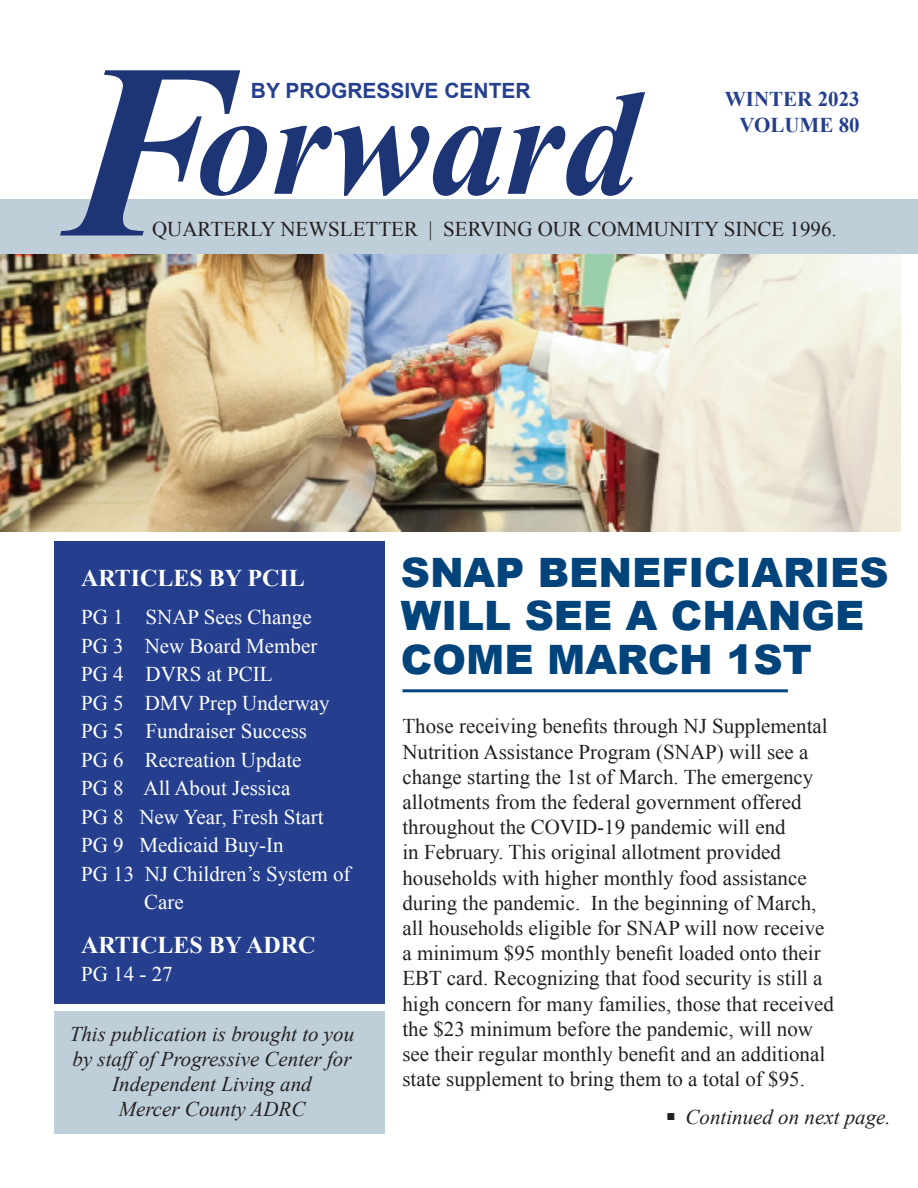
<style>
.page{position:relative;width:918px;height:1188px;background:#fff}
.page>*{position:absolute;margin:0;border:0;box-sizing:border-box;transform-origin:0 0}
.t1{font:italic 700 249.45px "Times New Roman";color:#1d3575}
.t2{font:italic 700 150px "Times New Roman";color:#1d3575}
.t3{font:900 40.5px/43.5px "Arial";color:#00447b}
.t4{font:700 24px "Times New Roman";color:#fff}
.Paragraph_Style_1{font:21px/25.2px "Times New Roman";color:#231f20}
.t5{font:21px "Times New Roman";color:#fff}
.t6{font:italic 21px/25.2px "Times New Roman";color:#231f20;text-align:center}
.t7{font:700 21px "Arial";color:#24408f}
.t8{font:700 21px "Times New Roman";color:#253f8e}
</style>
<div class="page">
<img style="left:0;top:254px;width:901px;height:277px">
<div style="left:54px;top:1011px;width:330px;height:122px;background:#bfcfda"></div>
<div style="left:54px;top:541px;width:330px;height:463px;background:#253f8e"></div>
<div style="left:0;top:200px;width:918px;height:54px;background:#bfcfda"></div>
<hr style="left:402px;top:689px;width:386px;height:3px;background:#00447b">
<p class="t1" style="left:60px;top:-22px;width:168px">F</p>
<p class="t7" style="left:251px;top:77px;width:281px">BY PROGRESSIVE CENTER</p>
<p class="t8" style="left:725px;top:85px;width:136px">WINTER 2023</p>
<p class="t8" style="left:739px;top:110px;width:122px">VOLUME 80</p>
<p class="t2" style="left:197px;top:39px;width:443px">orward</p>
<p class="Paragraph_Style_1" style="left:152px;top:216px;width:686px">QUARTERLY NEWSLETTER | SERVING OUR COMMUNITY SINCE 1996.</p>
<p class="t4" style="left:81px;top:561px;width:225px">ARTICLES BY PCIL</p>
<p class="t5" style="left:81px;top:603px;width:232px">PG 1 SNAP Sees Change</p>
<p class="t5" style="left:81px;top:632px;width:238px">PG 3 New Board Member</p>
<p class="t5" style="left:81px;top:660px;width:193px">PG 4 DVRS at PCIL</p>
<p class="t5" style="left:81px;top:689px;width:250px">PG 5 DMV Prep Underway</p>
<p class="t5" style="left:81px;top:717px;width:228px">PG 5 Fundraiser Success</p>
<p class="t5" style="left:81px;top:746px;width:222px">PG 6 Recreation Update</p>
<p class="t5" style="left:81px;top:774px;width:211px">PG 8 All About Jessica</p>
<p class="t5" style="left:81px;top:803px;width:244px">PG 8 New Year, Fresh Start</p>
<p class="t5" style="left:81px;top:831px;width:204px">PG 9 Medicaid Buy-In</p>
<p class="t5" style="left:81px;top:860px;width:271px">PG 13 NJ Children’s System of</p>
<p class="t5" style="left:144px;top:888px;width:41px">Care</p>
<p class="t4" style="left:81px;top:928px;width:236px">ARTICLES BY ADRC</p>
<p class="t5" style="left:81px;top:960px;width:93px">PG 14 - 27</p>
<p class="t6" style="left:70px;top:1021px;width:286px">This publication is brought to you by staff of Progressive Center for<br>Independent Living and</p>
<p class="t6" style="left:119px;top:1096px;width:188px">Mercer County ADRC</p>
<p class="t3" style="left:401px;top:549px;width:489px">SNAP BENEFICIARIES<br>WILL SEE A CHANGE<br>COME MARCH 1ST</p>
<p class="Paragraph_Style_1" style="left:402px;top:713px;width:433px">Those receiving benefits through NJ Supplemental Nutrition Assistance Program (SNAP) will see a change starting the 1st of March. The emergency allotments from the federal government offered throughout the COVID-19 pandemic will end<br>in February. This original allotment provided households with higher monthly food assistance during the pandemic. In the beginning of March, all households eligible for SNAP will now receive a minimum $95 monthly benefit loaded onto their EBT card. Recognizing that food security is still a high concern for many families, those that received the $23 minimum before the pandemic, will now see their regular monthly benefit and an additional state supplement to bring them to a total of $95.</p>
<p class="t6" style="left:666px;top:1104px;width:226px"><sup>■</sup> Continued on next page.</p>
</div>
